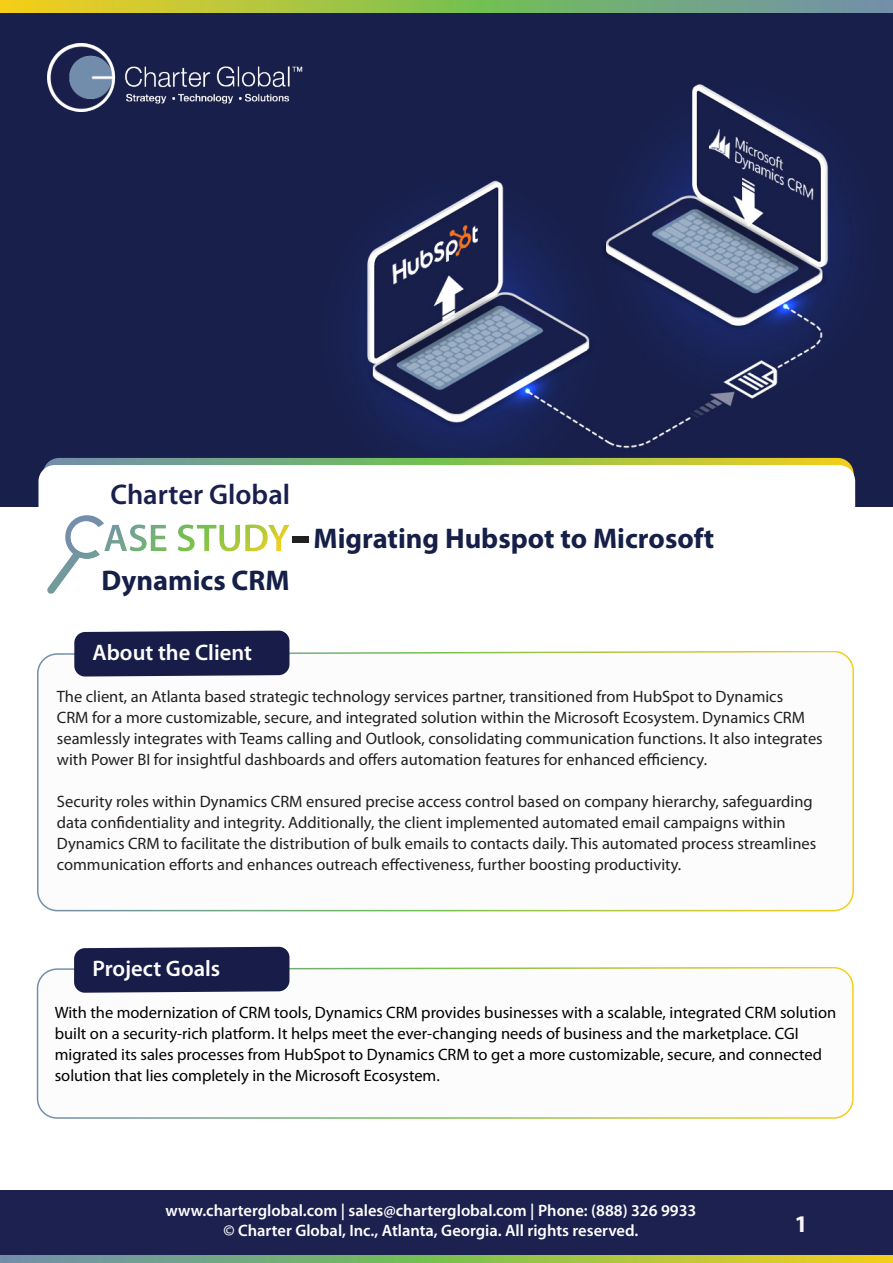
<style>
.page{position:relative;width:893px;height:1263px;background:#fff}
.page>*{position:absolute;margin:0;border:0;box-sizing:border-box;transform-origin:0 0}
.t1{font:700 28.5px "Myriad Pro";color:#151f48}
.t2{font:600 28.5px "Myriad Pro";color:#1a204d}
.t3{font:700 24px "Myriad Pro";color:#faf5f5}
.t4{font:600 22.5px "Myriad Pro";color:#fff}
.t5{font:16.5px/21px "Myriad Pro";color:#231f20}
.t6{font:16.5px/21px "Myriad Pro";color:#000}
.t7{font:600 16.5px "Myriad Pro";color:#fff}
</style>
<div class="page">
<img style="left:1px;top:13px;width:892px;height:493px">
<svg style="left:0;top:0;width:893px;height:13px;background:#97b85b"></svg>
<div style="left:38px;top:465px;width:817px;height:423px;background:#fff;border-radius:16px"></div>
<div style="left:292px;top:536px;width:17px;height:7px;background:#212121"></div>
<img style="left:48px;top:515px;width:242px;height:78px">
<div style="left:1px;top:1190px;width:892px;height:73px;background:#1d214f"></div>
<svg style="left:0;top:1255px;width:892px;height:8px;background:#96b75c"></svg>
<svg style="left:37px;top:651px;width:817px;height:261px"></svg>
<div style="left:74px;top:630px;width:215px;height:46px;background:#171d48"></div>
<img style="left:43px;top:44px;width:269px;height:68px">
<svg style="left:36px;top:968px;width:818px;height:151px"></svg>
<div style="left:74px;top:947px;width:215px;height:46px;background:#171d48"></div>
<p class="t2" style="left:110px;top:476px;width:181px">Charter Global</p>
<p class="t1" style="left:102px;top:562px;width:190px">Dynamics CRM</p>
<p class="t4" style="left:93px;top:638px;width:161px">About the Client</p>
<p class="t1" style="left:313px;top:519px;width:402px">Migrating Hubspot to Microsoft</p>
<p class="t5" style="left:57px;top:686px;width:767px">The client, an Atlanta based strategic technology services partner, transitioned from HubSpot to Dynamics<br>CRM for a more customizable, secure, and integrated solution within the Microsoft Ecosystem. Dynamics CRM seamlessly integrates with Teams calling and Outlook, consolidating communication functions. It also integrates with Power BI for insightful dashboards and offers automation features for enhanced efficiency.</p>
<p class="t5" style="left:57px;top:791px;width:761px">Security roles within Dynamics CRM ensured precise access control based on company hierarchy, safeguarding data confidentiality and integrity. Additionally, the client implemented automated email campaigns within Dynamics CRM to facilitate the distribution of bulk emails to contacts daily. This automated process streamlines communication efforts and enhances outreach effectiveness, further boosting productivity.</p>
<p class="t4" style="left:92px;top:954px;width:129px">Project Goals</p>
<p class="t6" style="left:55px;top:1001px;width:783px">With the modernization of CRM tools, Dynamics CRM provides businesses with a scalable, integrated CRM solution built on a security-rich platform. It helps meet the ever-changing needs of business and the marketplace. CGI migrated its sales processes from HubSpot to Dynamics CRM to get a more customizable, secure, and connected solution that lies completely in the Microsoft Ecosystem.</p>
<p class="t7" style="left:166px;top:1200px;width:532px">www.charterglobal.com | sales@charterglobal.com | Phone: (888) 326 9933</p>
<p class="t7" style="left:224px;top:1220px;width:416px">© Charter Global, Inc., Atlanta, Georgia. All rights reserved.</p>
<p class="t3" style="left:794px;top:1208px;width:15px">1</p>
</div>
